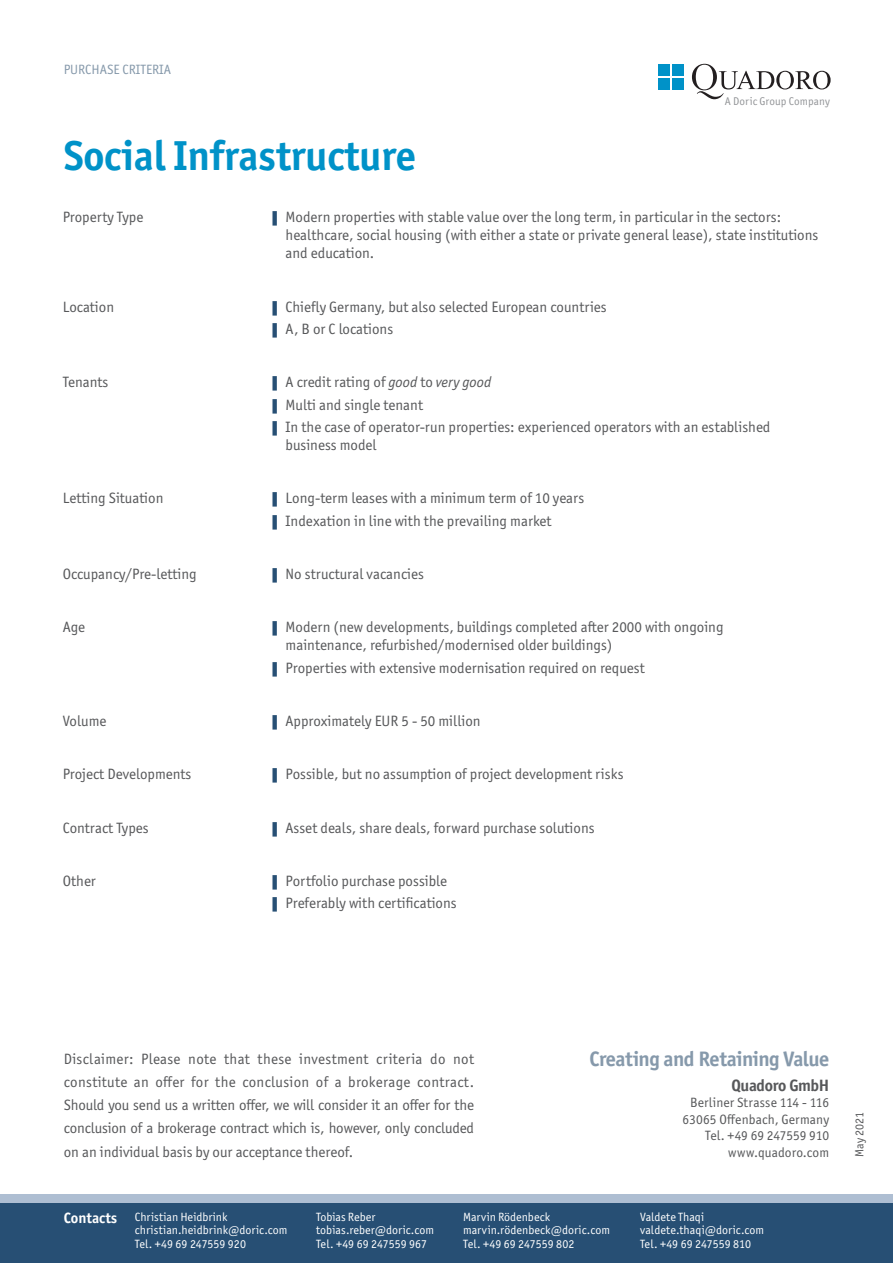
<style>
.page{position:relative;width:893px;height:1263px;background:#fff}
.page>*{position:absolute;margin:0;border:0;box-sizing:border-box;transform-origin:0 0}
.Titel_1{font:700 42px "Officina Sans ITC Std";letter-spacing:-.01em;color:#0092c8}
.t1{font:700 21px "Officina Sans ITC Std";letter-spacing:-.02em;color:#8699ab}
.t2{font:700 16.5px "Officina Sans ITC Std";letter-spacing:-.02em;color:#57585a}
.Fließtext{font:15px/23.2px "Officina Sans ITC Std";color:#57585a}
.t3{font:13.5px/16.5px "Officina Sans ITC Std";letter-spacing:.005em;color:#57585a;text-align:right}
.Groß___Datum{font:13.5px "Officina Sans ITC Std";color:#8699ab}
.t4{font:12px/13.5px "Officina Sans ITC Std";color:#fff}
.t5{font:12px "Officina Sans ITC Std";color:#57585a}
.t6{font:11.25px "Officina Sans ITC Std";letter-spacing:.005em;color:#939598}
.s1{font-family:"Times New Roman";font-size:12px;color:#274f74}
.s2{font-style:italic}
.s3{font-weight:700;font-size:15px}
</style>
<div class="page">
<div style="left:0;top:1201px;width:893px;height:62px;background:#274f74"></div>
<div style="left:0;top:1194px;width:893px;height:9px;background:#aebed2"></div>
<div style="left:658px;top:64px;width:12px;height:12px;background:#0092c8"></div>
<div style="left:673px;top:64px;width:11px;height:12px;background:#0092c8"></div>
<div style="left:658px;top:79px;width:12px;height:11px;background:#0092c8"></div>
<div style="left:673px;top:79px;width:11px;height:11px;background:#0092c8"></div>
<svg style="left:692px;top:64px;width:139px;height:35px"></svg>
<p class="Groß___Datum" style="left:64px;top:61px;width:109px">PURCHASE CRITERIA</p>
<p class="Titel_1" style="left:64px;top:129px;width:354px">Social Infrastructure</p>
<p class="t6" style="left:725px;top:94px;width:106px">A Doric Group Company</p>
<p class="Fließtext" style="left:63px;top:206px;width:82px">Property Type</p>
<p class="Fließtext" style="left:286px;top:208px;width:534px;line-height:18px;text-indent:-13px"><span class="s1">▌</span> Modern properties with stable value over the long term, in particular in the sectors: healthcare, social housing (with either a state or private general lease), state institutions and education.</p>
<p class="Fließtext" style="left:63px;top:295px;width:53px">Location</p>
<p class="Fließtext" style="left:273px;top:295px;width:335px"><span class="s1">▌</span> Chiefly Germany, but also selected European countries</p>
<p class="Fließtext" style="left:273px;top:317px;width:122px"><span class="s1">▌</span> A, B or C locations</p>
<p class="Fließtext" style="left:63px;top:371px;width:47px">Tenants</p>
<p class="Fließtext" style="left:273px;top:371px;width:220px"><span class="s1">▌</span> A credit rating of <span class="s2">good</span> to <span class="s2">very good</span></p>
<p class="Fließtext" style="left:273px;top:393px;width:152px"><span class="s1">▌</span> Multi and single tenant</p>
<p class="Fließtext" style="left:286px;top:418px;width:486px;line-height:18px;text-indent:-13px"><span class="s1">▌</span> In the case of operator-run properties: experienced operators with an established business model</p>
<p class="Fließtext" style="left:63px;top:487px;width:102px">Letting Situation</p>
<p class="Fließtext" style="left:273px;top:487px;width:313px"><span class="s1">▌</span> Long-term leases with a minimum term of 10 years</p>
<p class="Fließtext" style="left:273px;top:509px;width:280px"><span class="s1">▌</span> Indexation in line with the prevailing market</p>
<p class="Fließtext" style="left:63px;top:562px;width:136px">Occupancy/Pre-letting</p>
<p class="Fließtext" style="left:273px;top:562px;width:152px"><span class="s1">▌</span> No structural vacancies</p>
<p class="Fließtext" style="left:63px;top:616px;width:24px">Age</p>
<p class="Fließtext" style="left:286px;top:618px;width:439px;line-height:18px;text-indent:-13px"><span class="s1">▌</span> Modern (new developments, buildings completed after 2000 with ongoing maintenance, refurbished/modernised older buildings)</p>
<p class="Fließtext" style="left:273px;top:656px;width:374px"><span class="s1">▌</span> Properties with extensive modernisation required on request</p>
<p class="Fließtext" style="left:63px;top:709px;width:45px">Volume</p>
<p class="Fließtext" style="left:273px;top:709px;width:209px"><span class="s1">▌</span> Approximately EUR 5 - 50 million</p>
<p class="Fließtext" style="left:63px;top:763px;width:130px">Project Developments</p>
<p class="Fließtext" style="left:273px;top:763px;width:352px"><span class="s1">▌</span> Possible, but no assumption of project development risks</p>
<p class="Fließtext" style="left:63px;top:816px;width:87px">Contract Types</p>
<p class="Fließtext" style="left:273px;top:816px;width:323px"><span class="s1">▌</span> Asset deals, share deals, forward purchase solutions</p>
<p class="Fließtext" style="left:63px;top:869px;width:35px">Other</p>
<p class="Fließtext" style="left:273px;top:869px;width:176px"><span class="s1">▌</span> Portfolio purchase possible</p>
<p class="Fließtext" style="left:273px;top:892px;width:185px"><span class="s1">▌</span> Preferably with certifications</p>
<p class="Fließtext" style="left:64px;top:1047px;width:412px;text-align:justify">Disclaimer: Please note that these investment criteria do not constitute an offer for the conclusion of a brokerage contract.<br>Should you send us a written offer, we will consider it an offer for the conclusion of a brokerage contract which is, however, only concluded on an individual basis by our acceptance thereof.</p>
<h2 class="t1" style="left:589px;top:1045px;width:241px">Creating and Retaining Value</h2>
<p class="t2" style="left:731px;top:1075px;width:99px">Quadoro GmbH</p>
<p class="t3" style="left:683px;top:1094px;width:148px">Berliner Strasse 114 - 116<br>63065 Offenbach, Germany<br>Tel. +49 69 247559 910 www.quadoro.com</p>
<p class="t4" style="left:135px;top:1210px;width:154px;text-indent:-71px"><span class="s3">Contacts</span> Christian Heidbrink christian.heidbrink@doric.com<br>Tel. +49 69 247559 920</p>
<p class="t4" style="left:316px;top:1210px;width:120px">Tobias Reber tobias.reber@doric.com<br>Tel. +49 69 247559 967</p>
<p class="t4" style="left:463px;top:1210px;width:148px">Marvin Rödenbeck marvin.rödenbeck@doric.com<br>Tel. +49 69 247559 802</p>
<p class="t4" style="left:640px;top:1210px;width:126px">Valdete Thaqi valdete.thaqi@doric.com<br>Tel. +49 69 247559 810</p>
<p class="t5" style="left:852px;top:1157px;width:47px;rotate:-90deg">May 2021</p>
</div>
